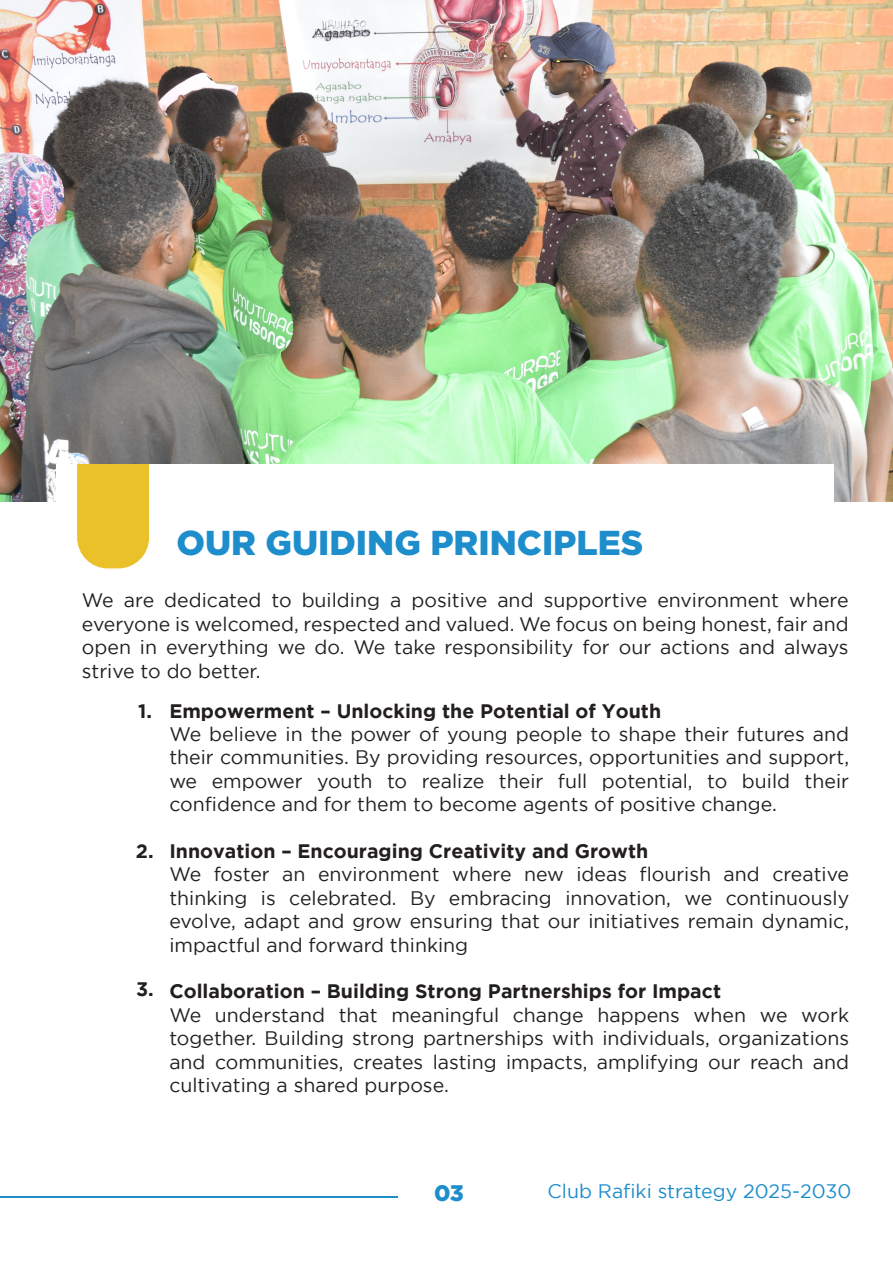
<style>
.page{position:relative;width:893px;height:1263px;background:#fff}
.page>*{position:absolute;margin:0;border:0;box-sizing:border-box;transform-origin:0 0}
.t1{font:900 34.5px "Gotham";color:#1e8dcc}
.t2{font:900 22.5px "Gotham";color:#1e8dcc}
.t3{font:19.5px/23.4px "Gotham";color:#231f20;text-align:justify}
.t4{font:700 19.5px "Gotham";color:#231f20}
.t5{font:19.5px "Gotham";color:#1e8dcc}
</style>
<div class="page">
<img style="left:0;top:0;width:893px;height:501px">
<hr style="left:0;top:1196px;width:397px;height:2px;background:#1e8dcc">
<div style="left:57px;top:464px;width:777px;height:86px;background:#fff"></div>
<div style="left:77px;top:464px;width:72px;height:104px;background:#eac129"></div>
<h1 class="t1" style="left:176px;top:523px;width:468px">OUR GUIDING PRINCIPLES</h1>
<p class="t3" style="left:82px;top:588px;width:768px">We are dedicated to building a positive and supportive environment where everyone is welcomed, respected and valued. We focus on being honest, fair and open in everything we do. We take responsibility for our actions and always strive to do better.</p>
<p class="t4" style="left:138px;top:699px;width:15px">1.</p>
<p class="t4" style="left:136px;top:839px;width:19px">2.</p>
<p class="t4" style="left:136px;top:977px;width:19px">3.</p>
<p class="t4" style="left:169px;top:699px;width:493px">Empowerment – Unlocking the Potential of Youth</p>
<p class="t3" style="left:169px;top:722px;width:681px">We believe in the power of young people to shape their futures and their communities. By providing resources, opportunities and support, we empower youth to realize their full potential, to build their confidence and for them to become agents of positive change.</p>
<p class="t4" style="left:169px;top:840px;width:480px">Innovation – Encouraging Creativity and Growth</p>
<p class="t3" style="left:169px;top:862px;width:681px">We foster an environment where new ideas flourish and creative thinking is celebrated. By embracing innovation, we continuously evolve, adapt and grow ensuring that our initiatives remain dynamic, impactful and forward thinking</p>
<p class="t4" style="left:169px;top:980px;width:553px">Collaboration – Building Strong Partnerships for Impact</p>
<p class="t3" style="left:169px;top:1003px;width:681px">We understand that meaningful change happens when we work together. Building strong partnerships with individuals, organizations and communities, creates lasting impacts, amplifying our reach and cultivating a shared purpose.</p>
<p class="t2" style="left:434px;top:1180px;width:31px">03</p>
<p class="t5" style="left:548px;top:1180px;width:305px">Club Rafiki strategy 2025-2030</p>
</div>
